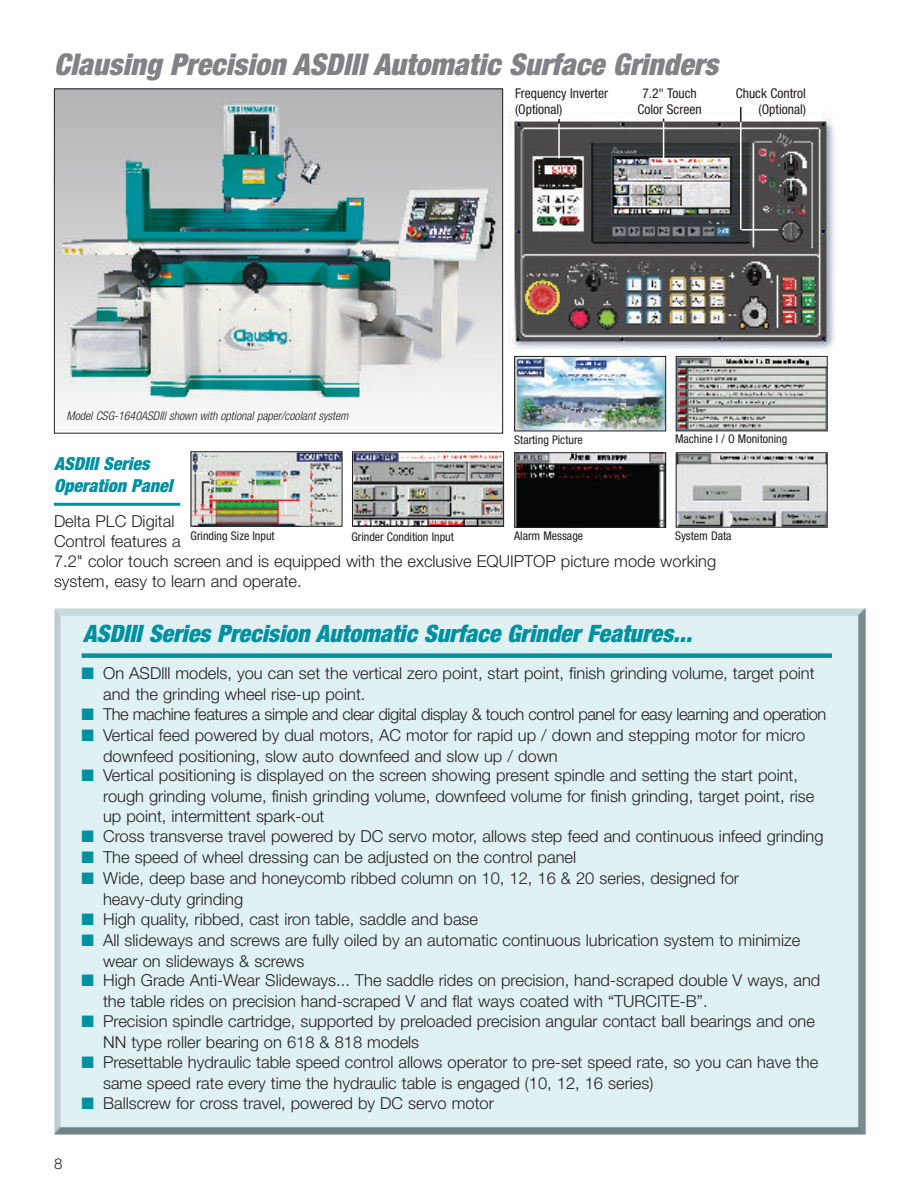
<style>
.page{position:relative;width:918px;height:1188px;background:#fff}
.page>*{position:absolute;margin:0;border:0;box-sizing:border-box;transform-origin:0 0}
.t1{font:italic 900 condensed 30px "Helvetica Neue";color:#808285}
.t2{font:italic 900 condensed 24px "Helvetica Neue";color:#0091a1}
.t3{font:italic 900 condensed 18px/21.6px "Helvetica Neue";color:#0091a1}
.t4{font:300 16.5px/21px "Helvetica Neue";color:#231f20}
.t5{font:300 16.5px "Helvetica Neue";letter-spacing:-.03em;color:#231f20}
.t6{font:300 15px "Helvetica Neue";color:#231f20}
.t7{font:condensed 13.5px/16.2px "Helvetica Neue";color:#231f20}
.t8{font:condensed 12px "Helvetica Neue";color:#231f20}
.t9{font:italic 300 condensed 12px "Helvetica Neue";color:#231f20}
.s1{color:#0091a1}
</style>
<div class="page">
<img style="left:56px;top:91px;width:445px;height:321px">
<div style="left:54px;top:89px;width:449px;height:345px;border:1px solid #231f20"></div>
<img style="left:508px;top:111px;width:327px;height:240px">
<div style="left:54px;top:608px;width:812px;height:527px;background:#e0f1f3"></div>
<div style="left:82px;top:653px;width:750px;height:5px;background:#0091a1"></div>
<hr style="left:54px;top:503px;width:126px;height:3px;background:#0091a1">
<hr style="left:740px;top:122px;width:2px;height:108px;background:#fff">
<hr style="left:742px;top:229px;width:36px;height:2px;background:#fff">
<svg style="left:740px;top:107px;width:2px;height:15px"></svg>
<hr style="left:663px;top:122px;width:1px;height:38px;background:#fff">
<hr style="left:558px;top:124px;width:2px;height:34px;background:#fff">
<img style="left:516px;top:358px;width:148px;height:71px">
<div style="left:514px;top:356px;width:152px;height:75px;border:1px solid #231f20"></div>
<img style="left:678px;top:358px;width:148px;height:71px">
<div style="left:676px;top:356px;width:152px;height:75px;border:1px solid #231f20"></div>
<img style="left:516px;top:454px;width:148px;height:72px">
<div style="left:514px;top:452px;width:152px;height:76px;border:1px solid #231f20"></div>
<img style="left:678px;top:454px;width:148px;height:72px">
<div style="left:676px;top:452px;width:152px;height:76px;border:1px solid #231f20"></div>
<img style="left:354px;top:453px;width:148px;height:72px">
<div style="left:352px;top:451px;width:152px;height:76px;border:1px solid #231f20"></div>
<img style="left:193px;top:453px;width:147px;height:72px">
<div style="left:191px;top:451px;width:151px;height:76px;border:1px solid #231f20"></div>
<h1 class="t1" style="left:54px;top:54px;width:666px">Clausing Precision ASDlll Automatic Surface Grinders</h1>
<p class="t7" style="left:515px;top:86px;width:94px">Frequency Inverter (Optional)</p>
<p class="t7" style="left:638px;top:86px;width:66px;text-align:center">7.2" Touch<br>Color Screen</p>
<p class="t7" style="left:736px;top:86px;width:72px;text-align:right">Chuck Control (Optional)</p>
<p class="t9" style="left:67px;top:411px;width:283px">Model CSG-1640ASDlll shown with optional paper/coolant system</p>
<p class="t3" style="left:54px;top:454px;width:120px">ASDIIl Series<br>Operation Panel</p>
<p class="t4" style="left:54px;top:511px;width:664px;line-height:19.8px">Delta PLC Digital<br>Control features a<br>7.2" color touch screen and is equipped with the exclusive EQUIPTOP picture mode working system, easy to learn and operate.</p>
<h2 class="t2" style="left:83px;top:625px;width:610px">ASDIIl Series Precision Automatic Surface Grinder Features...</h2>
<p class="t4" style="left:103px;top:662px;width:713px;text-indent:-21px"><span class="s1">■</span> On ASDlll models, you can set the vertical zero point, start point, finish grinding volume, target point and the grinding wheel rise-up point.</p>
<p class="t5" style="left:82px;top:704px;width:746px"><span class="s1">■</span> The machine features a simple and clear digital display &amp; touch control panel for easy learning and operation</p>
<p class="t4" style="left:103px;top:724px;width:704px;text-indent:-21px"><span class="s1">■</span> Vertical feed powered by dual motors, AC motor for rapid up / down and stepping motor for micro downfeed positioning, slow auto downfeed and slow up / down</p>
<p class="t4" style="left:103px;top:765px;width:713px;line-height:20.4px;text-indent:-21px"><span class="s1">■</span> Vertical positioning is displayed on the screen showing present spindle and setting the start point, rough grinding volume, finish grinding volume, downfeed volume for finish grinding, target point, rise up point, intermittent spark-out</p>
<p class="t4" style="left:82px;top:825px;width:743px"><span class="s1">■</span> Cross transverse travel powered by DC servo motor, allows step feed and continuous infeed grinding</p>
<p class="t4" style="left:82px;top:846px;width:496px"><span class="s1">■</span> The speed of wheel dressing can be adjusted on the control panel</p>
<p class="t4" style="left:103px;top:867px;width:638px;text-indent:-21px"><span class="s1">■</span> Wide, deep base and honeycomb ribbed column on 10, 12, 16 &amp; 20 series, designed for heavy-duty grinding</p>
<p class="t4" style="left:82px;top:908px;width:398px"><span class="s1">■</span> High quality, ribbed, cast iron table, saddle and base</p>
<p class="t4" style="left:103px;top:929px;width:699px;text-indent:-21px"><span class="s1">■</span> All slideways and screws are fully oiled by an automatic continuous lubrication system to minimize wear on slideways &amp; screws</p>
<p class="t4" style="left:103px;top:970px;width:719px;text-indent:-21px"><span class="s1">■</span> High Grade Anti-Wear Slideways... The saddle rides on precision, hand-scraped double V ways, and the table rides on precision hand-scraped V and flat ways coated with “TURCITE-B”.</p>
<p class="t4" style="left:103px;top:1010px;width:713px;text-indent:-21px"><span class="s1">■</span> Precision spindle cartridge, supported by preloaded precision angular contact ball bearings and one<br>NN type roller bearing on 618 &amp; 818 models</p>
<p class="t4" style="left:103px;top:1051px;width:717px;text-indent:-21px"><span class="s1">■</span> Presettable hydraulic table speed control allows operator to pre-set speed rate, so you can have the same speed rate every time the hydraulic table is engaged (10, 12, 16 series)</p>
<p class="t4" style="left:82px;top:1092px;width:414px"><span class="s1">■</span> Ballscrew for cross travel, powered by DC servo motor</p>
<p class="t8" style="left:514px;top:435px;width:70px">Starting Picture</p>
<p class="t8" style="left:675px;top:435px;width:114px">Machine l / O Monitoning</p>
<p class="t8" style="left:191px;top:532px;width:86px">Grinding Size Input</p>
<p class="t8" style="left:351px;top:532px;width:104px">Grinder Condition Input</p>
<p class="t8" style="left:514px;top:532px;width:71px">Alarm Message</p>
<p class="t8" style="left:675px;top:532px;width:58px">System Data</p>
<p class="t6" style="left:54px;top:1155px;width:10px">8</p>
</div>
